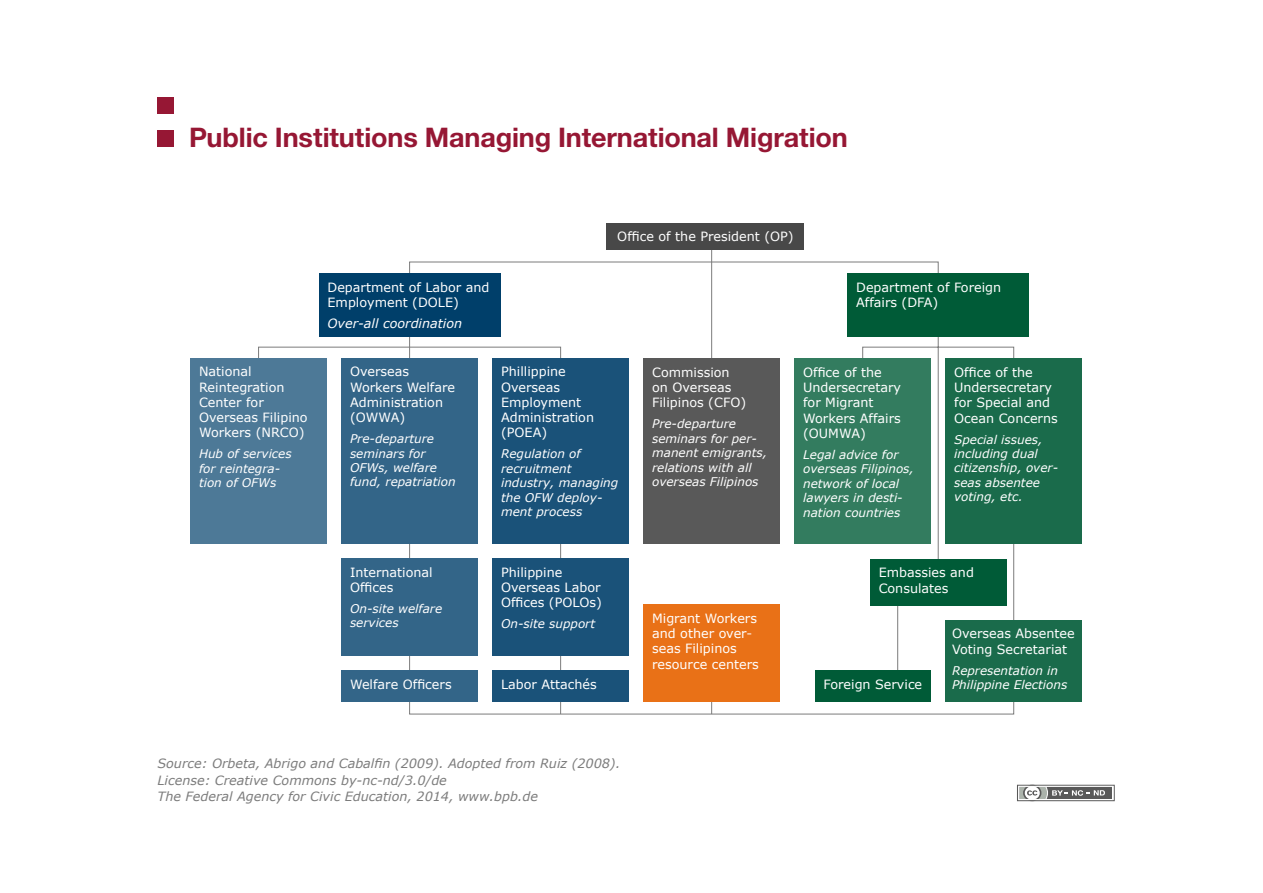
<style>
.page{position:relative;width:1263px;height:893px;background:#fff}
.page>*{position:absolute;margin:0;border:0;box-sizing:border-box;transform-origin:0 0}
._0_titel{font:700 27px "Helvetica Neue LT Pro";letter-spacing:-.005em;color:#961734}
.B_fliesstext{font:12.75px/15.3px "Verdana";color:#fff}
.Quelle{font:italic 12.75px "Verdana";color:#7c7c7c}
.B_fliesstext-2{font:italic 12.75px "Verdana";color:#fff}
.B_fliesstext-3{font:italic 12px/14.4px "Verdana";color:#fff}
</style>
<div class="page">
<div style="left:158px;top:98px;width:16px;height:16px;background:#961734"></div>
<div style="left:158px;top:130px;width:16px;height:17px;background:#961734"></div>
<svg style="left:1017px;top:785px;width:98px;height:16px"></svg>
<hr style="left:711px;top:237px;width:1px;height:259px;background:#7c7c7c">
<svg style="left:258px;top:346px;width:151px;height:356px"></svg>
<svg style="left:409px;top:261px;width:605px;height:454px"></svg>
<hr style="left:711px;top:631px;width:1px;height:83px;background:#7c7c7c">
<div style="left:607px;top:223px;width:197px;height:27px;background:#484848"></div>
<div style="left:319px;top:274px;width:181px;height:63px;background:#003f6a"></div>
<div style="left:190px;top:358px;width:137px;height:185px;background:#4d7997"></div>
<div style="left:342px;top:358px;width:136px;height:185px;background:#336588"></div>
<div style="left:493px;top:358px;width:136px;height:185px;background:#1a5279"></div>
<div style="left:644px;top:358px;width:136px;height:186px;background:#595959"></div>
<div style="left:795px;top:358px;width:136px;height:186px;background:#337c5f"></div>
<div style="left:946px;top:358px;width:136px;height:186px;background:#1a6b4b"></div>
<div style="left:946px;top:620px;width:136px;height:82px;background:#1a6b4b"></div>
<div style="left:342px;top:558px;width:136px;height:97px;background:#336588"></div>
<div style="left:493px;top:558px;width:136px;height:97px;background:#1a5279"></div>
<div style="left:644px;top:604px;width:136px;height:97px;background:#e97117"></div>
<div style="left:848px;top:274px;width:181px;height:63px;background:#005b37"></div>
<div style="left:870px;top:559px;width:136px;height:46px;background:#005b37"></div>
<div style="left:815px;top:670px;width:116px;height:31px;background:#005b37"></div>
<div style="left:493px;top:670px;width:136px;height:31px;background:#1a5279"></div>
<div style="left:342px;top:670px;width:136px;height:31px;background:#336588"></div>
<p class="_0_titel" style="left:189px;top:121px;width:660px">Public Institutions Managing International Migration</p>
<p class="B_fliesstext" style="left:199px;top:364px;width:110px">National<br>Reintegration<br>Center for<br>Overseas Filipino<br>Workers (NRCO)</p>
<p class="B_fliesstext-3" style="left:199px;top:447px;width:94px">Hub of services for reintegra&shy;tion of OFWs</p>
<p class="B_fliesstext" style="left:328px;top:280px;width:163px">Department of Labor and<br>Employment (DOLE)</p>
<p class="B_fliesstext-2" style="left:328px;top:315px;width:136px">Over-all coordination</p>
<p class="B_fliesstext" style="left:617px;top:229px;width:178px">Office of the President (OP)</p>
<p class="B_fliesstext" style="left:856px;top:280px;width:147px">Department of Foreign<br>Affairs (DFA)</p>
<p class="B_fliesstext" style="left:350px;top:364px;width:107px">Overseas<br>Workers Welfare<br>Administration (OWWA)</p>
<p class="B_fliesstext-3" style="left:350px;top:432px;width:107px">Pre-departure seminars for<br>OFWs, welfare fund, repatriation</p>
<p class="B_fliesstext" style="left:501px;top:364px;width:95px">Phillippine<br>Overseas<br>Employment<br>Administration (POEA)</p>
<p class="B_fliesstext-3" style="left:501px;top:447px;width:119px">Regulation of recruitment industry, managing the OFW deploy&shy;ment process</p>
<p class="B_fliesstext" style="left:652px;top:365px;width:96px">Commission on Overseas<br>Filipinos (CFO)</p>
<p class="B_fliesstext-3" style="left:652px;top:417px;width:117px">Pre-departure seminars for per&shy;manent emigrants, relations with all overseas Filipinos</p>
<p class="B_fliesstext" style="left:803px;top:365px;width:99px">Office of the<br>Undersecretary for Migrant<br>Workers Affairs (OUMWA)</p>
<p class="B_fliesstext-3" style="left:803px;top:448px;width:112px">Legal advice for overseas Filipinos, network of local lawyers in desti&shy;nation countries</p>
<p class="B_fliesstext" style="left:954px;top:365px;width:105px">Office of the<br>Undersecretary for Special and<br>Ocean Concerns</p>
<p class="B_fliesstext-3" style="left:954px;top:432px;width:105px">Special issues, including dual citizenship, over&shy;seas absentee voting, etc.</p>
<p class="B_fliesstext" style="left:350px;top:565px;width:84px">International<br>Offices</p>
<p class="B_fliesstext-3" style="left:350px;top:602px;width:94px">On-site welfare services</p>
<p class="B_fliesstext" style="left:501px;top:565px;width:102px">Philippine<br>Overseas Labor<br>Offices (POLOs)</p>
<p class="B_fliesstext-3" style="left:501px;top:617px;width:96px">On-site support</p>
<p class="B_fliesstext" style="left:652px;top:611px;width:108px">Migrant Workers and other over&shy;seas Filipinos resource centers</p>
<p class="B_fliesstext" style="left:879px;top:565px;width:97px">Embassies and<br>Consulates</p>
<p class="B_fliesstext" style="left:952px;top:626px;width:124px">Overseas Absentee<br>Voting Secretariat</p>
<p class="B_fliesstext-3" style="left:952px;top:663px;width:117px">Representation in<br>Philippine Elections</p>
<p class="B_fliesstext" style="left:350px;top:677px;width:103px">Welfare Officers</p>
<p class="B_fliesstext" style="left:501px;top:677px;width:97px">Labor Attachés</p>
<p class="B_fliesstext" style="left:823px;top:677px;width:100px">Foreign Service</p>
<p class="Quelle" style="left:158px;top:755px;width:464px">Source: Orbeta, Abrigo and Cabalfin (2009). Adopted from Ruiz (2008).</p>
<p class="Quelle" style="left:158px;top:772px;width:291px">License: Creative Commons by-nc-nd/3.0/de</p>
<p class="Quelle" style="left:158px;top:788px;width:382px">The Federal Agency for Civic Education, 2014, www.bpb.de</p>
</div>
